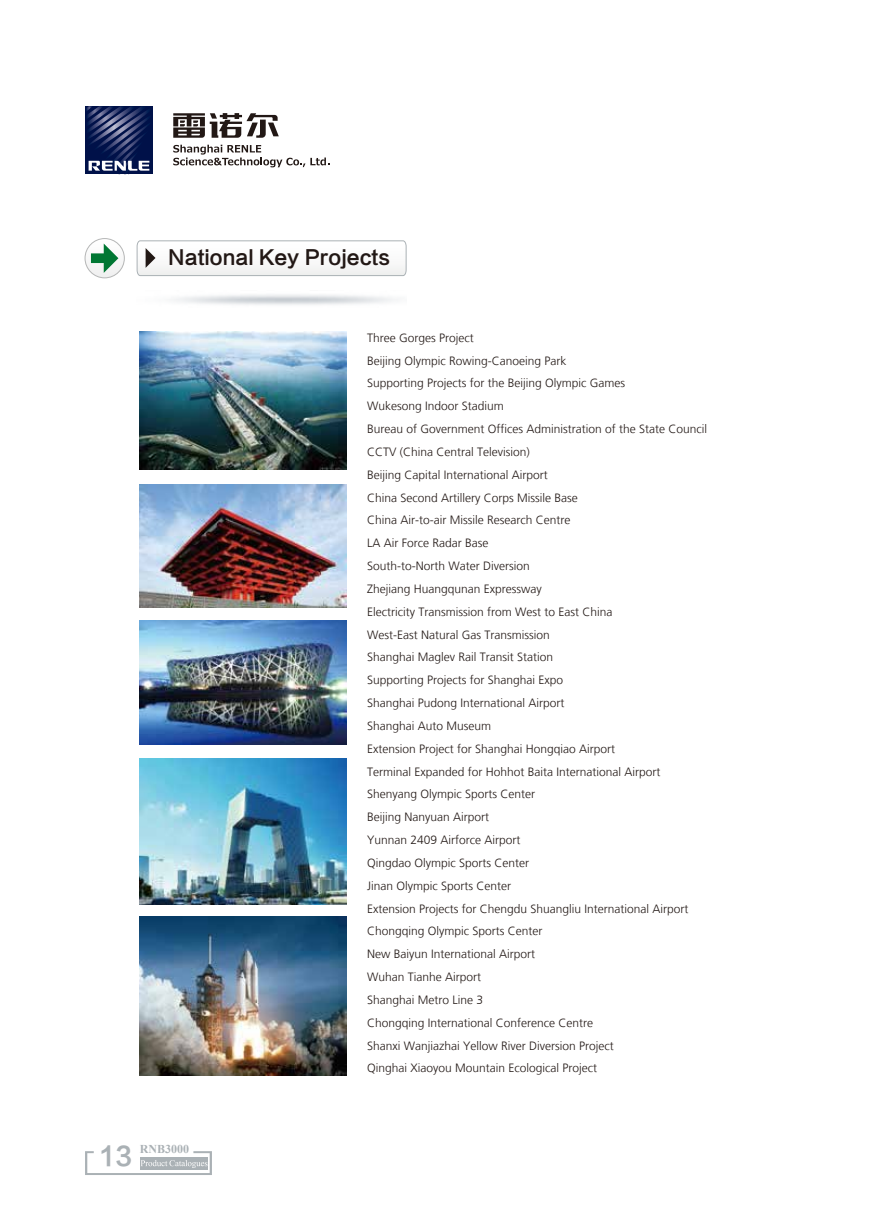
<style>
.page{position:relative;width:893px;height:1212px;background:#fff}
.page>*{position:absolute;margin:0;border:0;box-sizing:border-box;transform-origin:0 0}
.t1{font:25.5px "FZLTCHJW GB1 0";color:#aab1b5}
.t2{font:19.5px "FZLTCHJW GB1 0";color:#221815}
.t3{font:300 12px/22.8px "Frutiger LT";color:#221815}
.t4{font:700 12px "Times New Roman";color:#aab1b5}
</style>
<div class="page">
<img style="left:140px;top:484px;width:207px;height:123px">
<img style="left:140px;top:621px;width:207px;height:124px">
<img style="left:140px;top:331px;width:207px;height:138px">
<img style="left:140px;top:758px;width:207px;height:147px">
<img style="left:140px;top:917px;width:207px;height:159px">
<svg style="left:85px;top:239px;width:39px;height:39px"></svg>
<div style="left:85px;top:238px;width:39px;height:40px;border:1px solid #b5b6b6;border-radius:50%"></div>
<svg style="left:91px;top:244px;width:27px;height:29px"></svg>
<svg style="left:85px;top:106px;width:68px;height:68px;background:#2c3969"></svg>
<svg style="left:173px;top:113px;width:106px;height:25px"></svg>
<svg style="left:173px;top:145px;width:156px;height:22px"></svg>
<svg style="left:137px;top:240px;width:269px;height:36px"></svg>
<svg style="left:85px;top:1151px;width:127px;height:24px"></svg>
<h2 class="t2" style="left:168px;top:246px;width:223px">National Key Projects</h2>
<p class="t3" style="left:367px;top:326px;width:342px">Three Gorges Project<br>Beijing Olympic Rowing-Canoeing Park<br>Supporting Projects for the Beijing Olympic Games<br>Wukesong Indoor Stadium<br>Bureau of Government Offices Administration of the State Council CCTV (China Central Television)<br>Beijing Capital International Airport<br>China Second Artillery Corps Missile Base<br>China Air-to-air Missile Research Centre<br>LA Air Force Radar Base<br>South-to-North Water Diversion<br>Zhejiang Huangqunan Expressway<br>Electricity Transmission from West to East China<br>West-East Natural Gas Transmission<br>Shanghai Maglev Rail Transit Station<br>Supporting Projects for Shanghai Expo<br>Shanghai Pudong International Airport<br>Shanghai Auto Museum<br>Extension Project for Shanghai Hongqiao Airport<br>Terminal Expanded for Hohhot Baita International Airport Shenyang Olympic Sports Center<br>Beijing Nanyuan Airport<br>Yunnan 2409 Airforce Airport<br>Qingdao Olympic Sports Center<br>Jinan Olympic Sports Center<br>Extension Projects for Chengdu Shuangliu International Airport Chongqing Olympic Sports Center<br>New Baiyun International Airport<br>Wuhan Tianhe Airport<br>Shanghai Metro Line 3<br>Chongqing International Conference Centre<br>Shanxi Wanjiazhai Yellow River Diversion Project<br>Qinghai Xiaoyou Mountain Ecological Project</p>
<h1 class="t1" style="left:100px;top:1142px;width:34px">13</h1>
<p class="t4" style="left:140px;top:1140px;width:51px">RNB3000</p>
</div>
